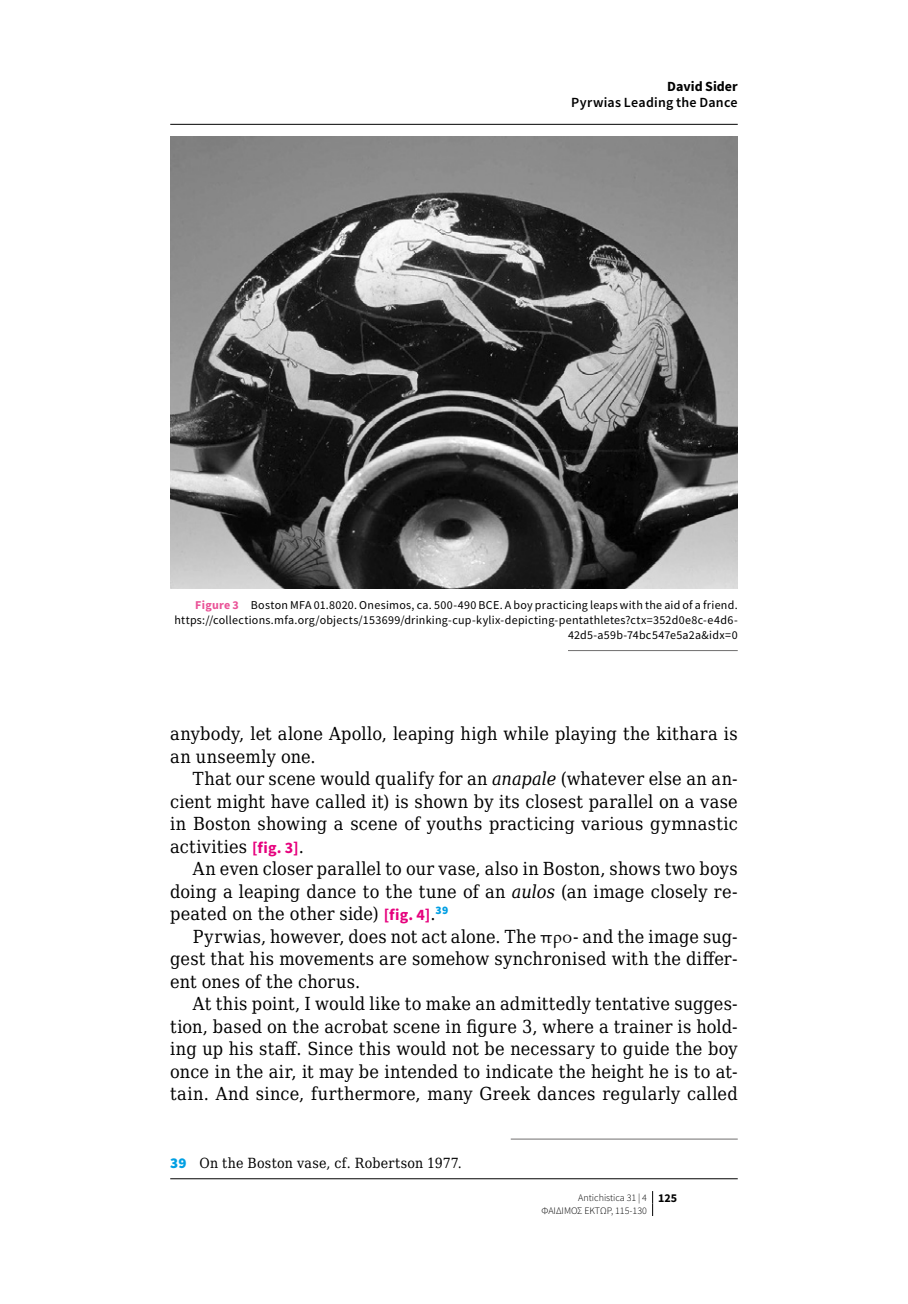
<style>
.page{position:relative;width:908px;height:1304px;background:#fff}
.page>*{position:absolute;margin:0;border:0;box-sizing:border-box;transform-origin:0 0}
.t1{font:18px/22.4px "DejaVu Serif Condensed";letter-spacing:.01em;color:#000;text-align:justify}
.t2{font:14px "DejaVu Serif Condensed";letter-spacing:.02em;color:#000}
.t3{font:600 14px "Source Sans Pro";letter-spacing:.015em;color:#000}
.t4{font:700 14px "Source Sans Pro";color:#000}
.t5{font:12px/15px "Source Sans Pro";letter-spacing:.025em;color:#000;text-align:right}
.t6{font:300 10px/12.4px "Source Sans Pro";color:#000}
.s1{font-weight:700;color:#ea5297}
.s2{font-style:italic}
.s3{font-family:"Source Sans Pro";font-weight:700;font-size:16px;color:#e6007d}
.s4{font-family:"Cardo"}
.s5{font-family:"Source Sans Pro";font-weight:900;font-size:15px;color:#009fe3}
.s6{font-weight:700;font-size:12px}
</style>
<div class="page">
<svg style="left:652px;top:1191px;width:1px;height:25px"></svg>
<hr style="left:510px;top:1139px;width:227px;height:1px;background:#706f6f">
<img style="left:170px;top:136px;width:567px;height:452px">
<hr style="left:567px;top:650px;width:170px;height:1px;background:#706f6f">
<hr style="left:170px;top:124px;width:567px;height:1px;background:#000">
<hr style="left:170px;top:1178px;width:567px;height:1px;background:#000">
<p class="t4" style="left:667px;top:77px;width:72px">David Sider</p>
<p class="t3" style="left:571px;top:94px;width:168px">Pyrwias Leading the Dance</p>
<p class="t5" style="left:174px;top:598px;width:564px"><span class="s1">Figure 3</span> Boston MFA 01.8020. Onesimos, ca. 500-490 BCE. Α boy practicing leaps with the aid of a friend. https://collections.mfa.org/objects/153699/drinking-cup-kylix-depicting-pentathletes?ctx=352d0e8c-e4d6-<br>42d5-a59b-74bc547e5a2a&amp;idx=0</p>
<p class="t1" style="left:170px;top:722px;width:568px">anybody, let alone Apollo, leaping high while playing the kithara is an unseemly one.</p>
<p class="t1" style="left:170px;top:767px;width:568px;text-indent:23px">That our scene would qualify for an <span class="s2">anapale</span> (whatever else an an&shy;cient might have called it) is shown by its closest parallel on a vase in Boston showing a scene of youths practicing various gymnastic activities <span class="s3">[fig. 3]</span>.</p>
<p class="t1" style="left:170px;top:857px;width:568px;text-indent:23px">An even closer parallel to our vase, also in Boston, shows two boys doing a leaping dance to the tune of an <span class="s2">aulos</span> (an image closely re&shy;peated on the other side) <span class="s3">[fig. 4]</span>.<sup>39</sup></p>
<p class="t1" style="left:170px;top:925px;width:568px;text-indent:23px">Pyrwias, however, does not act alone. The <span class="s4">προ</span>- and the image sug&shy;gest that his movements are somehow synchronised with the differ&shy;ent ones of the chorus.</p>
<p class="t1" style="left:170px;top:992px;width:568px;text-indent:23px">At this point, I would like to make an admittedly tentative sugges&shy;tion, based on the acrobat scene in figure 3, where a trainer is hold&shy;ing up his staff. Since this would not be necessary to guide the boy once in the air, it may be intended to indicate the height he is to at&shy;tain. And since, furthermore, many Greek dances regularly called</p>
<p class="t2" style="left:170px;top:1152px;width:293px"><span class="s5">39</span> On the Boston vase, cf. Robertson 1977.</p>
<p class="t6" style="left:541px;top:1191px;width:137px;text-indent:37px">Antichistica 31 | 4 <span class="s6">125<br></span>ΦΑΙΔΙΜΟΣ ΕΚΤΩΡ, 115-130</p>
</div>
